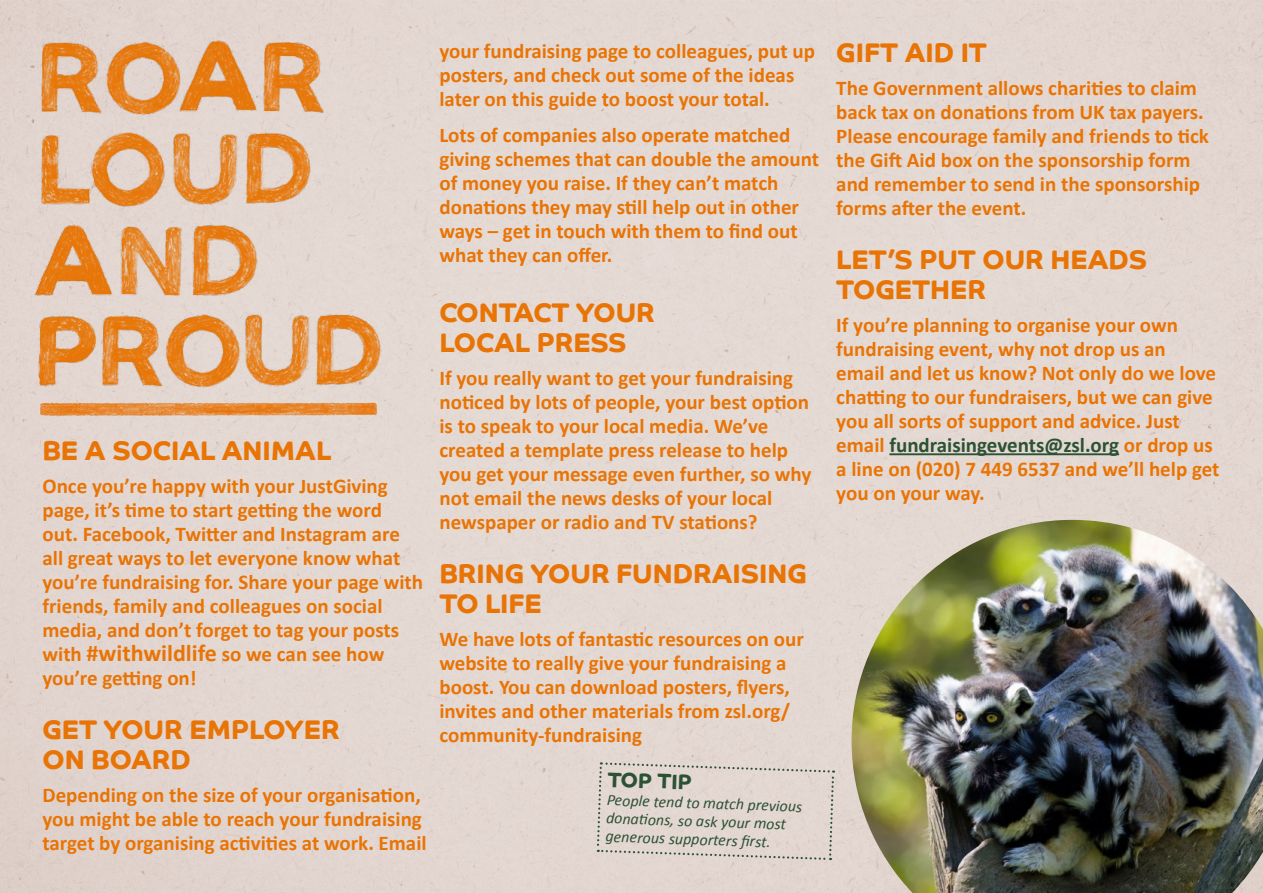
<style>
.page{position:relative;width:1263px;height:893px;background:#e4d8d2}
.page>*{position:absolute;margin:0;border:0;box-sizing:border-box;transform-origin:0 0}
.t1{font:27px/30px "Co Headline Bd";color:#e97406}
.t2{font:700 21px/24px "Calibri";color:#e97406}
.t3{font:21px "Co Headline Bd";color:#2c5235}
.t4{font:italic 15.9px/18.3px "Calibri";color:#2c5235}
.s1{font-size:24px}
.s2{color:#2c5235}
</style>
<div class="page">
<div style="left:596px;top:761px;width:239px;height:100px;background:#e3d7d1"></div>
<img style="left:851px;top:520px;width:412px;height:373px">
<hr style="left:889px;top:453px;width:230px;height:2px;background:#2c5235">
<img style="left:24px;top:31px;width:364px;height:368px">
<img style="left:34px;top:394px;width:348px;height:28px">
<p class="t1" style="left:43px;top:436px;width:290px">BE A SOCIAL ANIMAL</p>
<p class="t2" style="left:43px;top:474px;width:382px">Once you’re happy with your JustGiving page, it’s time to start getting the word<br>out. Facebook, Twitter and Instagram are all great ways to let everyone know what you’re fundraising for. Share your page with friends, family and colleagues on social media, and don’t forget to tag your posts with <span class="s1">#withwildlife</span> so we can see how you’re getting on!</p>
<p class="t1" style="left:43px;top:715px;width:299px">GET YOUR EMPLOYER<br>ON BOARD</p>
<p class="t2" style="left:43px;top:783px;width:386px">Depending on the size of your organisation, you might be able to reach your fundraising target by organising activities at work. Email</p>
<p class="t2" style="left:439px;top:39px;width:377px">your fundraising page to colleagues, put up posters, and check out some of the ideas later on this guide to boost your total.</p>
<p class="t2" style="left:439px;top:123px;width:381px">Lots of companies also operate matched giving schemes that can double the amount of money you raise. If they can’t match donations they may still help out in other ways – get in touch with them to find out what they can offer.</p>
<p class="t1" style="left:439px;top:298px;width:217px">CONTACT YOUR<br>LOCAL PRESS</p>
<p class="t2" style="left:439px;top:366px;width:373px">If you really want to get your fundraising noticed by lots of people, your best option is to speak to your local media. We’ve created a template press release to help you get your message even further, so why not email the news desks of your local newspaper or radio and TV stations?</p>
<p class="t1" style="left:439px;top:559px;width:369px">BRING YOUR FUNDRAISING<br>TO LIFE</p>
<p class="t2" style="left:439px;top:627px;width:366px">We have lots of fantastic resources on our website to really give your fundraising a boost. You can download posters, flyers, invites and other materials from zsl.org/ community-fundraising</p>
<p class="t3" style="left:608px;top:766px;width:86px;rotate:2deg">TOP TIP</p>
<p class="t4" style="left:607px;top:790px;width:197px;rotate:2deg">People tend to match previous donati ons, so ask your most generous supporters fi rst.</p>
<p class="t1" style="left:836px;top:38px;width:152px">GIFT AID IT</p>
<p class="t2" style="left:836px;top:76px;width:374px">The Government allows charities to claim back tax on donations from UK tax payers.<br>Please encourage family and friends to tick the Gift Aid box on the sponsorship form and remember to send in the sponsorship forms after the event.</p>
<p class="t1" style="left:836px;top:245px;width:312px">LET’S PUT OUR HEADS<br>TOGETHER</p>
<p class="t2" style="left:836px;top:313px;width:385px">If you’re planning to organise your own fundraising event, why not drop us an<br>email and let us know? Not only do we love chatting to our fundraisers, but we can give you all sorts of support and advice. Just email <span class="s2">fundraisingevents@zsl.org</span> or drop us a line on (020) 7 449 6537 and we’ll help get you on your way.</p>
</div>
